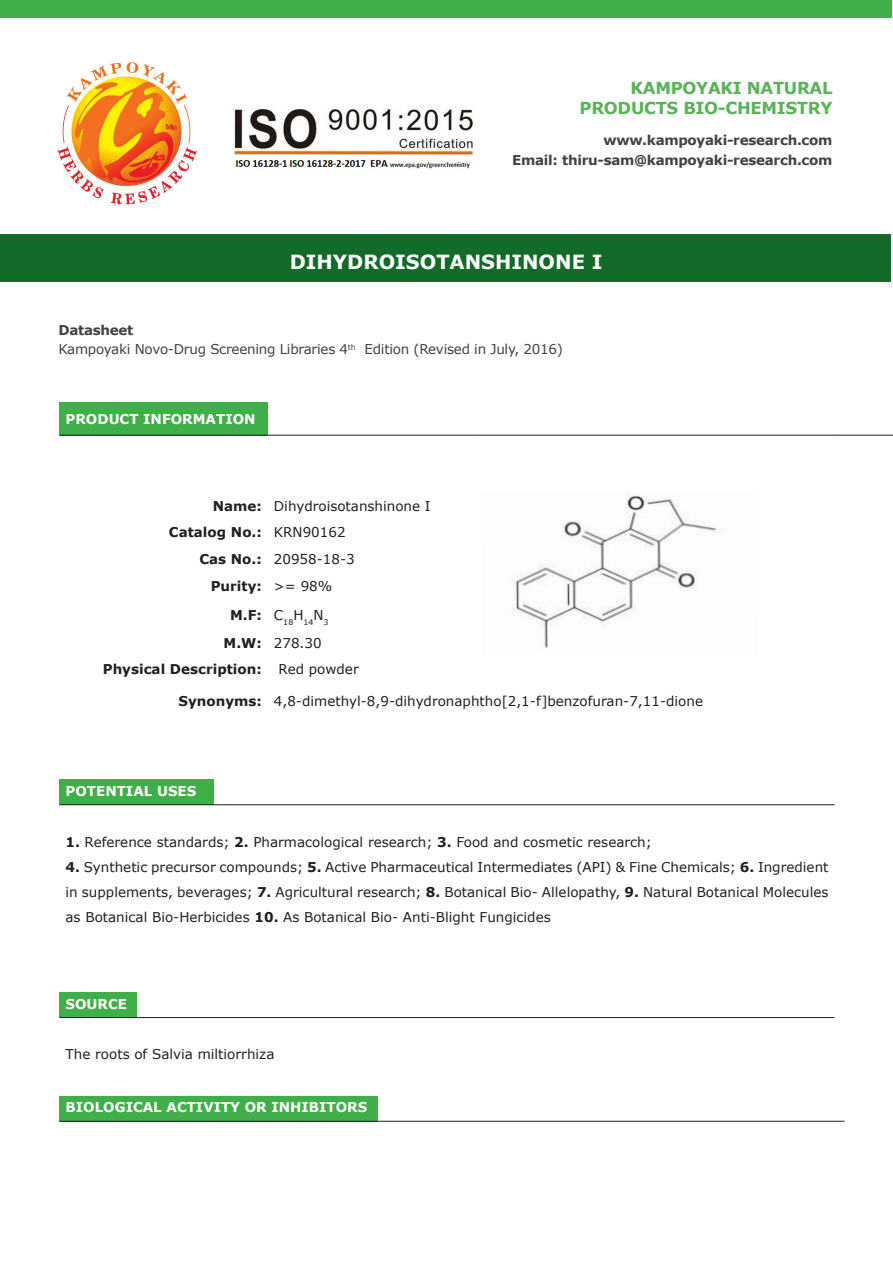
<style>
.page{position:relative;width:893px;height:1263px;background:#fff}
.page>*{position:absolute;margin:0;border:0;box-sizing:border-box;transform-origin:0 0}
.t1{font:700 19.5px "Verdana";color:#fff}
.t2{font:700 16.5px "Verdana";letter-spacing:-.02em;color:#59b457}
.t3{font:13.5px/25.2px "Verdana";color:#231f20;text-align:justify}
.t4{font:700 13.5px "Verdana";letter-spacing:-.02em;color:#414243}
.t5{font:700 13.5px "Verdana";color:#fff}
.t6{font:700 13.5px "Verdana";color:#231f20}
.t7{font:13.5px "Verdana";letter-spacing:-.02em;color:#414243}
.t8{font:7.8px "Verdana";color:#231f20}
.s1{font-weight:700}
</style>
<div class="page">
<img style="left:232px;top:108px;width:243px;height:61px">
<img style="left:57px;top:62px;width:140px;height:143px">
<div style="left:0;top:0;width:892px;height:17px;background:#40ae49"></div>
<div style="left:0;top:235px;width:890px;height:47px;background:#136b29"></div>
<div style="left:60px;top:402px;width:208px;height:33px;background:#40ae49"></div>
<hr style="left:60px;top:435px;width:208px;height:1px;background:#231f20">
<hr style="left:268px;top:435px;width:208px;height:1px;background:#231f20">
<hr style="left:476px;top:435px;width:359px;height:1px;background:#231f20">
<hr style="left:835px;top:435px;width:58px;height:1px;background:#231f20">
<img style="left:513px;top:494px;width:204px;height:154px">
<div style="left:60px;top:780px;width:154px;height:25px;background:#40ae49"></div>
<hr style="left:60px;top:804px;width:154px;height:1px;background:#231f20">
<hr style="left:214px;top:804px;width:620px;height:1px;background:#231f20">
<div style="left:60px;top:992px;width:77px;height:25px;background:#40ae49"></div>
<hr style="left:60px;top:1017px;width:77px;height:1px;background:#231f20">
<hr style="left:137px;top:1017px;width:697px;height:1px;background:#231f20">
<div style="left:60px;top:1096px;width:318px;height:25px;background:#40ae49"></div>
<hr style="left:60px;top:1121px;width:318px;height:1px;background:#231f20">
<hr style="left:378px;top:1121px;width:466px;height:1px;background:#231f20">
<p class="t2" style="left:631px;top:78px;width:203px">KAMPOYAKI NATURAL</p>
<p class="t2" style="left:580px;top:97px;width:254px">PRODUCTS BIO-CHEMISTRY</p>
<p class="t4" style="left:603px;top:132px;width:231px">www.kampoyaki-research.com</p>
<p class="t4" style="left:512px;top:151px;width:322px">Email: thiru-sam@kampoyaki-research.com</p>
<p class="t1" style="left:290px;top:249px;width:314px">DIHYDROISOTANSHINONE I</p>
<p class="t4" style="left:58px;top:321px;width:76px">Datasheet</p>
<p class="t7" style="left:58px;top:341px;width:506px">Kampoyaki Novo-Drug Screening Libraries 4<sup>th</sup> Edition (Revised in July, 2016)</p>
<p class="t5" style="left:66px;top:410px;width:192px">PRODUCT INFORMATION</p>
<p class="t6" style="left:213px;top:497px;width:51px">Name:</p>
<p class="t3" style="left:274px;top:494px;width:158px">Dihydroisotanshinone I</p>
<p class="t6" style="left:169px;top:523px;width:94px">Catalog No.:</p>
<p class="t3" style="left:274px;top:520px;width:73px">KRN90162</p>
<p class="t6" style="left:199px;top:550px;width:64px">Cas No.:</p>
<p class="t3" style="left:274px;top:546px;width:82px">20958-18-3</p>
<p class="t6" style="left:211px;top:577px;width:53px">Purity:</p>
<p class="t3" style="left:274px;top:574px;width:60px">&gt;= 98%</p>
<p class="t6" style="left:230px;top:606px;width:33px">M.F:</p>
<p class="t8" style="left:274px;top:617px;width:56px"><sup>C</sup>18<sup>H</sup>14<sup>N</sup>3</p>
<p class="t6" style="left:224px;top:634px;width:40px">M.W:</p>
<p class="t3" style="left:274px;top:631px;width:49px">278.30</p>
<p class="t6" style="left:103px;top:660px;width:161px">Physical Description:</p>
<p class="t3" style="left:279px;top:656px;width:82px">Red powder</p>
<p class="t6" style="left:178px;top:692px;width:85px">Synonyms:</p>
<p class="t3" style="left:274px;top:688px;width:431px">4,8-dimethyl-8,9-dihydronaphtho[2,1-f]benzofuran-7,11-dione</p>
<p class="t5" style="left:66px;top:782px;width:132px">POTENTIAL USES</p>
<p class="t3" style="left:66px;top:829px;width:588px"><span class="s1">1.</span> Reference standards; <span class="s1">2.</span> Pharmacological research; <span class="s1">3.</span> Food and cosmetic research;</p>
<p class="t3" style="left:66px;top:854px;width:764px"><span class="s1">4.</span> Synthetic precursor compounds; <span class="s1">5.</span> Active Pharmaceutical Intermediates (API) &amp; Fine Chemicals; <span class="s1">6.</span> Ingredient in supplements, beverages; <span class="s1">7.</span> Agricultural research; <span class="s1">8.</span> Botanical Bio- Allelopathy, <span class="s1">9.</span> Natural Botanical Molecules as Botanical Bio-Herbicides <span class="s1">10.</span> As Botanical Bio- Anti-Blight Fungicides</p>
<p class="t5" style="left:66px;top:995px;width:63px">SOURCE</p>
<p class="t3" style="left:66px;top:1042px;width:210px">The roots of Salvia miltiorrhiza</p>
<p class="t5" style="left:66px;top:1099px;width:303px">BIOLOGICAL ACTIVITY OR INHIBITORS</p>
</div>
